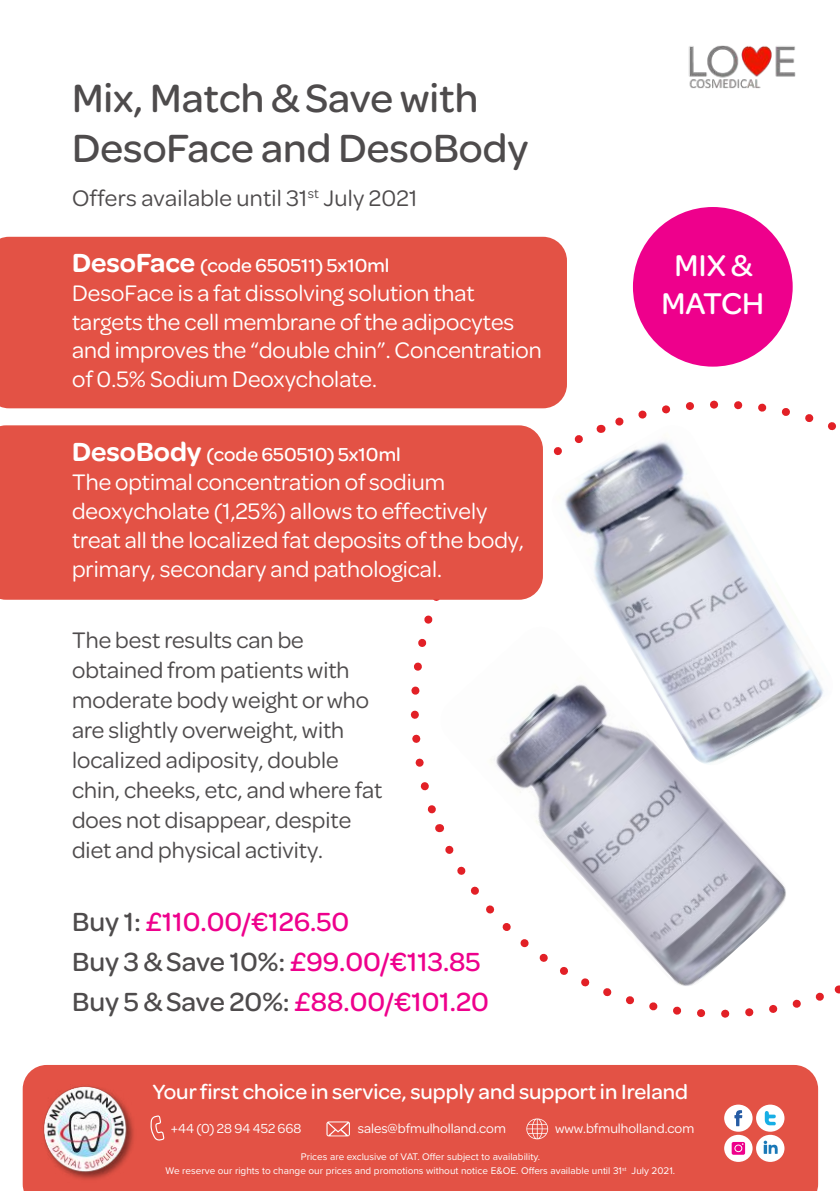
<style>
.page{position:relative;width:840px;height:1191px;background:#fff}
.page>*{position:absolute;margin:0;border:0;box-sizing:border-box;transform-origin:0 0}
.t1{font:500 42px/50.4px "Omnes";color:#4e4b4c}
.t2{font:500 32px/38.4px "Omnes";color:#fff;text-align:center}
.t3{font:500 28px/40px "Omnes";color:#ee008c}
.t4{font:24px/28.8px "Omnes";color:#fff}
.t5{font:24px/30px "Omnes";color:#4e4b4c}
.t6{font:500 22px "Omnes";color:#fff}
.t7{font:500 20px "Omnes";color:#fff}
.t8{font:14px "Omnes";color:#fff}
.t9{font:10px/14px "Proxima Nova";color:#fff;text-align:center}
.s1{font-weight:600;font-size:28px}
.s2{color:#4e4b4c}
</style>
<div class="page">
<div style="left:23px;top:1065px;width:794px;height:126px;background:#e35245"></div>
<img style="left:41px;top:1084px;width:96px;height:98px">
<div style="left:723px;top:1104px;width:29px;height:27px;background:#fff;border-radius:50%"></div>
<svg style="left:734px;top:1110px;width:8px;height:16px"></svg>
<div style="left:755px;top:1104px;width:29px;height:27px;background:#fff;border-radius:50%"></div>
<svg style="left:764px;top:1111px;width:11px;height:14px"></svg>
<svg style="left:723px;top:1134px;width:29px;height:27px"></svg>
<svg style="left:731px;top:1142px;width:13px;height:12px"></svg>
<div style="left:734px;top:1144px;width:7px;height:8px;border:1px solid #fff;border-radius:50%"></div>
<svg style="left:755px;top:1134px;width:29px;height:27px"></svg>
<svg style="left:763px;top:1140px;width:14px;height:13px"></svg>
<svg style="left:326px;top:1121px;width:24px;height:15px"></svg>
<svg style="left:150px;top:1115px;width:14px;height:25px"></svg>
<svg style="left:526px;top:1118px;width:22px;height:21px"></svg>
<img style="left:688px;top:45px;width:108px;height:44px">
<svg style="left:601px;top:400px;width:235px;height:29px"></svg>
<svg style="left:410px;top:443px;width:133px;height:384px"></svg>
<svg style="left:603px;top:986px;width:234px;height:32px"></svg>
<img style="left:553px;top:425px;width:282px;height:299px">
<img style="left:437px;top:627px;width:351px;height:362px">
<div style="left:0;top:237px;width:566px;height:171px;background:#e35245"></div>
<div style="left:0;top:425px;width:542px;height:175px;background:#e35245"></div>
<div style="left:632px;top:207px;width:160px;height:160px;background:#ee008c;border-radius:50%"></div>
<h1 class="t1" style="left:72px;top:70px;width:457px">Mix, Match &amp; Save with<br>DesoFace and DesoBody</h1>
<p class="t5" style="left:72px;top:181px;width:346px">Offers available until 31<sup>st</sup> July 2021</p>
<p class="t7" style="left:72px;top:251px;width:319px"><span class="s1">DesoFace</span> (code 650511) 5x10ml</p>
<p class="t4" style="left:72px;top:277px;width:471px">DesoFace is a fat dissolving solution that targets the cell membrane of the adipocytes and improves the “double chin”. Concentration of 0.5% Sodium Deoxycholate.</p>
<p class="t7" style="left:72px;top:441px;width:330px"><span class="s1">DesoBody</span> (code 650510) 5x10ml</p>
<p class="t4" style="left:72px;top:466px;width:453px">The optimal concentration of sodium deoxycholate (1,25%) allows to effectively treat all the localized fat deposits of the body, primary, secondary and pathological.</p>
<p class="t5" style="left:72px;top:623px;width:312px">The best results can be obtained from patients with moderate body weight or who are slightly overweight, with localized adiposity, double chin, cheeks, etc, and where fat does not disappear, despite diet and physical activity.</p>
<p class="t3" style="left:72px;top:900px;width:418px"><span class="s2">Buy 1:</span> £110.00/€126.50<br><span class="s2">Buy 3 &amp; Save 10%:</span> £99.00/€113.85<br><span class="s2">Buy 5 &amp; Save 20%:</span> £88.00/€101.20</p>
<h2 class="t2" style="left:661px;top:244px;width:104px">MIX &amp;<br>MATCH</h2>
<p class="t6" style="left:153px;top:1076px;width:536px">Your first choice in service, supply and support in Ireland</p>
<p class="t8" style="left:171px;top:1119px;width:132px">+44 (0) 28 94 452 668</p>
<p class="t8" style="left:357px;top:1118px;width:149px">sales@bfmulholland.com</p>
<p class="t8" style="left:554px;top:1118px;width:140px">www.bfmulholland.com</p>
<p class="t9" style="left:165px;top:1149px;width:511px">Prices are exclusive of VAT. Offer subject to availability.<br>We reserve our rights to change our prices and promotions without notice E&amp;OE. Offers available until 31<sup>st</sup> July 2021.</p>
</div>
